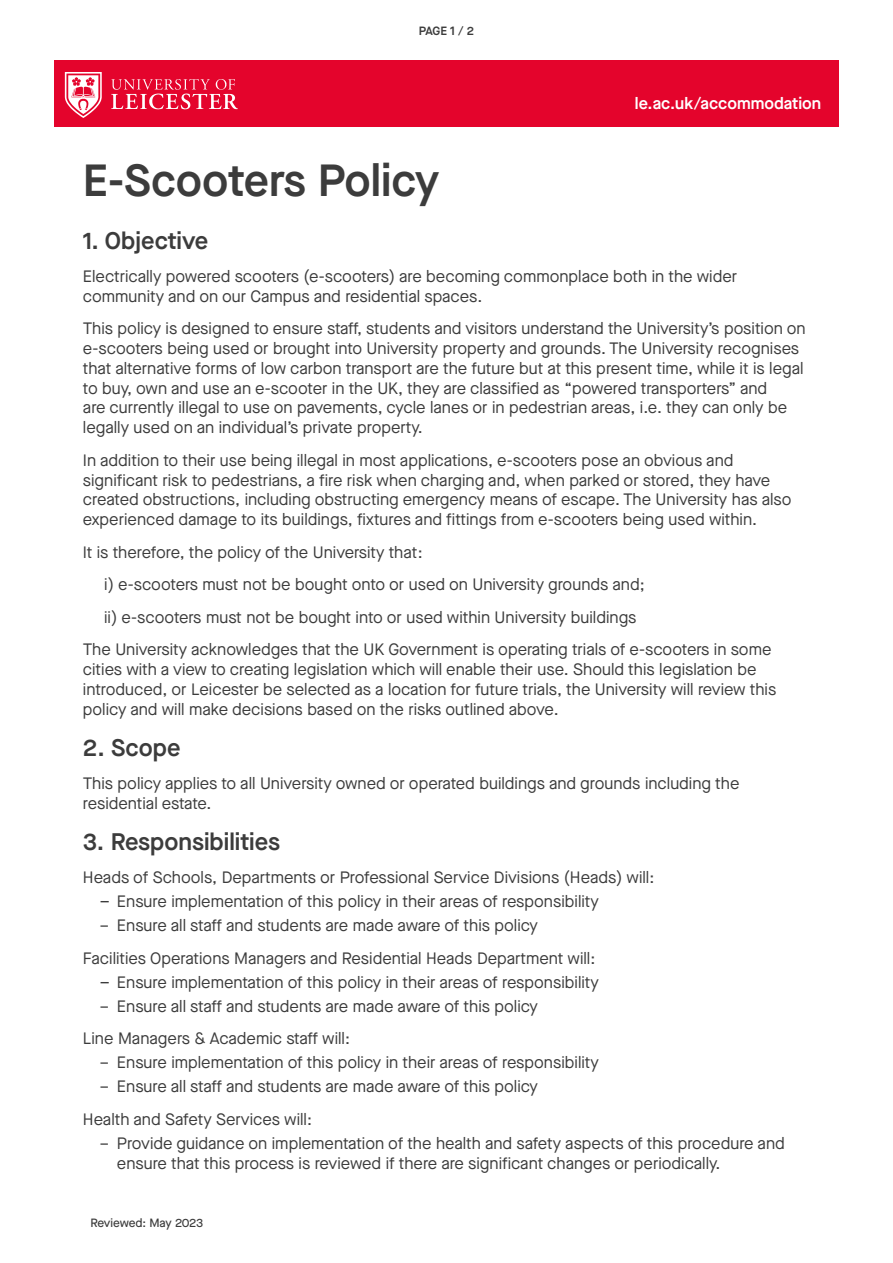
<style>
.page{position:relative;width:893px;height:1263px;background:#fff}
.page>*{position:absolute;margin:0;border:0;box-sizing:border-box;transform-origin:0 0}
.t1{font:600 45px "Maison Neue";color:#3c3c3c}
.t2{font:600 24px "Maison Neue";color:#3c3c3c}
.t3{font:16.5px/19.8px "Maison Neue";color:#3c3c3c}
.t4{font:600 16.5px "Maison Neue";color:#fff}
.t5{font:500 12px "Maison Neue";letter-spacing:-.02em;color:#3c3c3c}
.t6{font:600 12px "Maison Neue";color:#3c3c3c}
.s1{font-size:18px}
</style>
<div class="page">
<div style="left:54px;top:60px;width:785px;height:67px;background:#e4042c"></div>
<svg style="left:111px;top:79px;width:127px;height:30px"></svg>
<svg style="left:65px;top:72px;width:37px;height:46px"></svg>
<p class="t6" style="left:419px;top:23px;width:57px">PAGE 1 / 2</p>
<p class="t1" style="left:83px;top:149px;width:358px">E-Scooters Policy</p>
<p class="t4" style="left:635px;top:92px;width:188px">le.ac.uk/accommodation</p>
<p class="t2" style="left:83px;top:224px;width:127px">1. Objective</p>
<p class="t3" style="left:83px;top:266px;width:656px">Electrically powered scooters (e-scooters) are becoming commonplace both in the wider community and on our Campus and residential spaces.</p>
<p class="t3" style="left:83px;top:318px;width:724px">This policy is designed to ensure staff, students and visitors understand the University’s position on e-scooters being used or brought into University property and grounds. The University recognises that alternative forms of low carbon transport are the future but at this present time, while it is legal to buy, own and use an e-scooter in the UK, they are classified as “powered transporters” and<br>are currently illegal to use on pavements, cycle lanes or in pedestrian areas, i.e. they can only be legally used on an individual’s private property.</p>
<p class="t3" style="left:83px;top:450px;width:710px">In addition to their use being illegal in most applications, e-scooters pose an obvious and significant risk to pedestrians, a fire risk when charging and, when parked or stored, they have created obstructions, including obstructing emergency means of escape. The University has also experienced damage to its buildings, fixtures and fittings from e-scooters being used within.</p>
<p class="t3" style="left:83px;top:542px;width:341px">It is therefore, the policy of the University that:</p>
<p class="t3" style="left:104px;top:574px;width:542px">i) e-scooters must not be bought onto or used on University grounds and;</p>
<p class="t3" style="left:104px;top:607px;width:534px">ii) e-scooters must not be bought into or used within University buildings</p>
<p class="t3" style="left:83px;top:640px;width:695px">The University acknowledges that the UK Government is operating trials of e-scooters in some cities with a view to creating legislation which will enable their use. Should this legislation be introduced, or Leicester be selected as a location for future trials, the University will review this policy and will make decisions based on the risks outlined above.</p>
<p class="t2" style="left:83px;top:731px;width:99px">2. Scope</p>
<p class="t3" style="left:83px;top:773px;width:658px">This policy applies to all University owned or operated buildings and grounds including the residential estate.</p>
<p class="t2" style="left:83px;top:825px;width:199px">3. Responsibilities</p>
<p class="t3" style="left:83px;top:867px;width:573px">Heads of Schools, Departments or Professional Service Divisions (Heads) will:</p>
<p class="t3" style="left:100px;top:891px;width:500px"><span class="s1">–</span> Ensure implementation of this policy in their areas of responsibility</p>
<p class="t3" style="left:100px;top:915px;width:440px">– Ensure all staff and students are made aware of this policy</p>
<p class="t3" style="left:83px;top:948px;width:514px">Facilities Operations Managers and Residential Heads Department will:</p>
<p class="t3" style="left:100px;top:972px;width:500px"><span class="s1">–</span> Ensure implementation of this policy in their areas of responsibility</p>
<p class="t3" style="left:100px;top:996px;width:440px">– Ensure all staff and students are made aware of this policy</p>
<p class="t3" style="left:83px;top:1028px;width:269px">Line Managers &amp; Academic staff will:</p>
<p class="t3" style="left:100px;top:1052px;width:500px">– Ensure implementation of this policy in their areas of responsibility</p>
<p class="t3" style="left:100px;top:1076px;width:440px">– Ensure all staff and students are made aware of this policy</p>
<p class="t3" style="left:83px;top:1109px;width:231px">Health and Safety Services will:</p>
<p class="t3" style="left:117px;top:1133px;width:669px;text-indent:-17px">– Provide guidance on implementation of the health and safety aspects of this procedure and ensure that this process is reviewed if there are significant changes or periodically.</p>
<p class="t5" style="left:90px;top:1215px;width:115px">Reviewed: May 2023</p>
</div>
